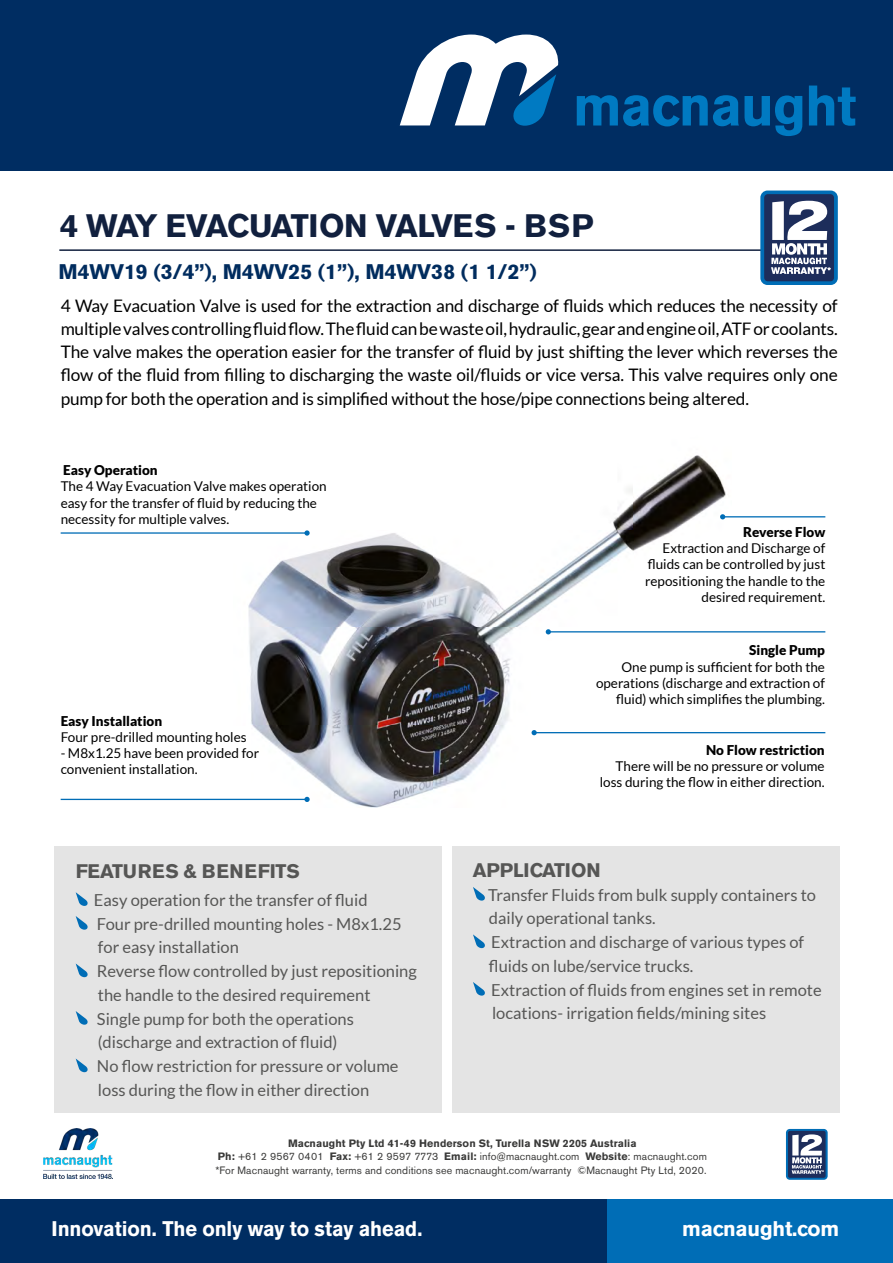
<style>
.page{position:relative;width:893px;height:1263px;background:#fff}
.page>*{position:absolute;margin:0;border:0;box-sizing:border-box;transform-origin:0 0}
.t1{font:700 32.25px "Akzidenz Grotesk BE";letter-spacing:-.01em;color:#11203e}
.t2{font:700 21px "Akzidenz Grotesk BE";color:#002c5e}
.t3{font:700 21px "Akzidenz Grotesk BE";letter-spacing:-.01em;color:#fff;scale:.95 1}
.t4{font:700 21px "Akzidenz Grotesk BE";letter-spacing:-.01em;color:#fff}
.t5{font:700 19.5px "Akzidenz Grotesk BE";letter-spacing:.01em;color:#565655}
.t6{font:700 19.5px "Akzidenz Grotesk BE";letter-spacing:-.01em;color:#565655}
.t7{font:17.25px/23.2px "Lato";letter-spacing:-.01em;color:#000;text-align:justify}
.t8{font:16.5px/23.7px "Lato";color:#565655}
.t9{font:13.5px/16.2px "Lato";color:#000;text-align:right}
.t10{font:900 13.5px "Lato";color:#000}
.t11{font:10.65px/13.6px "Akzidenz Grotesk BE";letter-spacing:.01em;color:#3a3a39;text-align:center}
.s1{font-weight:700}
</style>
<div class="page">
<img style="left:248px;top:488px;width:385px;height:237px">
<img style="left:633px;top:455px;width:99px;height:96px">
<img style="left:251px;top:725px;width:382px;height:82px">
<div style="left:54px;top:846px;width:388px;height:266px;background:#e4e4e4"></div>
<div style="left:452px;top:846px;width:388px;height:266px;background:#e4e4e4"></div>
<div style="left:0;top:1199px;width:893px;height:64px;background:#002d62"></div>
<div style="left:0;top:0;width:893px;height:170px;background:#002d62"></div>
<div style="left:607px;top:1199px;width:286px;height:64px;background:#006db6"></div>
<hr style="left:61px;top:532px;width:246px;height:2px;background:#006db6">
<svg style="left:304px;top:530px;width:6px;height:6px"></svg>
<svg style="left:76px;top:892px;width:12px;height:14px"></svg>
<svg style="left:76px;top:916px;width:12px;height:14px"></svg>
<svg style="left:76px;top:964px;width:12px;height:13px"></svg>
<svg style="left:76px;top:1011px;width:12px;height:14px"></svg>
<svg style="left:76px;top:1059px;width:12px;height:13px"></svg>
<hr style="left:723px;top:516px;width:102px;height:1px;background:#006db6">
<svg style="left:720px;top:514px;width:5px;height:5px"></svg>
<hr style="left:548px;top:631px;width:277px;height:1px;background:#006db6">
<svg style="left:546px;top:629px;width:5px;height:5px"></svg>
<hr style="left:534px;top:732px;width:291px;height:1px;background:#006db6">
<svg style="left:531px;top:730px;width:6px;height:5px"></svg>
<svg style="left:577px;top:95px;width:225px;height:41px"></svg>
<svg style="left:809px;top:86px;width:47px;height:40px"></svg>
<svg style="left:400px;top:35px;width:159px;height:91px"></svg>
<hr style="left:61px;top:799px;width:246px;height:1px;background:#006db6">
<svg style="left:304px;top:797px;width:6px;height:5px"></svg>
<hr style="left:59px;top:249px;width:766px;height:2px;background:#11203e">
<div style="left:760px;top:191px;width:78px;height:94px;background:#006db6;border-radius:7px"></div>
<div style="left:764px;top:194px;width:70px;height:87px;background:#1d2d5b;border-radius:4px"></div>
<svg style="left:771px;top:201px;width:60px;height:73px"></svg>
<svg style="left:473px;top:887px;width:12px;height:13px"></svg>
<svg style="left:473px;top:934px;width:12px;height:14px"></svg>
<svg style="left:473px;top:982px;width:12px;height:14px"></svg>
<img style="left:44px;top:1129px;width:68px;height:49px">
<div style="left:786px;top:1129px;width:42px;height:51px;background:#006db6;border-radius:4px"></div>
<div style="left:788px;top:1131px;width:38px;height:47px;background:#1d2d5b;border-radius:2px"></div>
<svg style="left:792px;top:1134px;width:32px;height:40px"></svg>
<h1 class="t1" style="left:60px;top:207px;width:535px">4 WAY EVACUATION VALVES - BSP</h1>
<p class="t2" style="left:58px;top:260px;width:480px">M4WV19 (3/4”), M4WV25 (1”), M4WV38 (1 1/2”)</p>
<p class="t7" style="left:61px;top:294px;width:778px">4 Way Evacuation Valve is used for the extraction and discharge of fluids which reduces the necessity of multiple valves controlling fluid flow. The fluid can be waste oil, hydraulic, gear and engine oil, ATF or coolants.<br>The valve makes the operation easier for the transfer of fluid by just shifting the lever which reverses the flow of the fluid from filling to discharging the waste oil/fluids or vice versa. This valve requires only one pump for both the operation and is simplified without the hose/pipe connections being altered.</p>
<p class="t10" style="left:63px;top:462px;width:96px">Easy Operation</p>
<p class="t9" style="left:61px;top:478px;width:268px;text-align:left">The 4 Way Evacuation Valve makes operation easy for the transfer of fluid by reducing the necessity for multiple valves.</p>
<p class="t10" style="left:61px;top:713px;width:103px">Easy Installation</p>
<p class="t9" style="left:61px;top:729px;width:187px">Four pre-drilled mounting holes</p>
<p class="t9" style="left:61px;top:745px;width:200px;text-align:left">- M8x1.25 have been provided for convenient installation.</p>
<p class="t5" style="left:76px;top:860px;width:226px">FEATURES &amp; BENEFITS</p>
<p class="t8" style="left:94px;top:888px;width:324px">Easy operation for the transfer of fluid<br>Four pre-drilled mounting holes - M8x1.25 for easy installation<br>Reverse flow controlled by just repositioning the handle to the desired requirement<br>Single pump for both the operations (discharge and extraction of fluid)<br>No flow restriction for pressure or volume loss during the flow in either direction</p>
<p class="t10" style="left:743px;top:524px;width:84px">Reverse Flow</p>
<p class="t9" style="left:645px;top:540px;width:182px">Extraction and Discharge of fluids can be controlled by just repositioning the handle to the desired requirement.</p>
<p class="t10" style="left:749px;top:642px;width:77px">Single Pump</p>
<p class="t9" style="left:596px;top:658px;width:230px">One pump is sufficient for both the operations (discharge and extraction of fluid) which simplifies the plumbing.</p>
<p class="t10" style="left:706px;top:742px;width:120px">No Flow restriction</p>
<p class="t9" style="left:600px;top:758px;width:226px">There will be no pressure or volume loss during the flow in either direction.</p>
<p class="t6" style="left:473px;top:859px;width:129px">APPLICATION</p>
<p class="t8" style="left:488px;top:883px;width:335px">Transfer Fluids from bulk supply containers to daily operational tanks.<br>Extraction and discharge of various types of fluids on lube/service trucks.<br>Extraction of fluids from engines set in remote locations- irrigation fields/mining sites</p>
<p class="t11" style="left:216px;top:1136px;width:493px"><span class="s1">Macnaught Pty Ltd 41-49 Henderson St, Turella NSW 2205 Australia<br>Ph:</span> +61 2 9567 0401 <span class="s1">Fax:</span> +61 2 9597 7773 <span class="s1">Email:</span> info@macnaught.com <span class="s1">Website</span>: macnaught.com *For Macnaught warranty, terms and conditions see macnaught.com/warranty ©Macnaught Pty Ltd, 2020.</p>
<p class="t3" style="left:52px;top:1217px;width:392px">Innovation. The only way to stay ahead.</p>
<p class="t4" style="left:682px;top:1217px;width:159px">macnaught.com</p>
</div>
